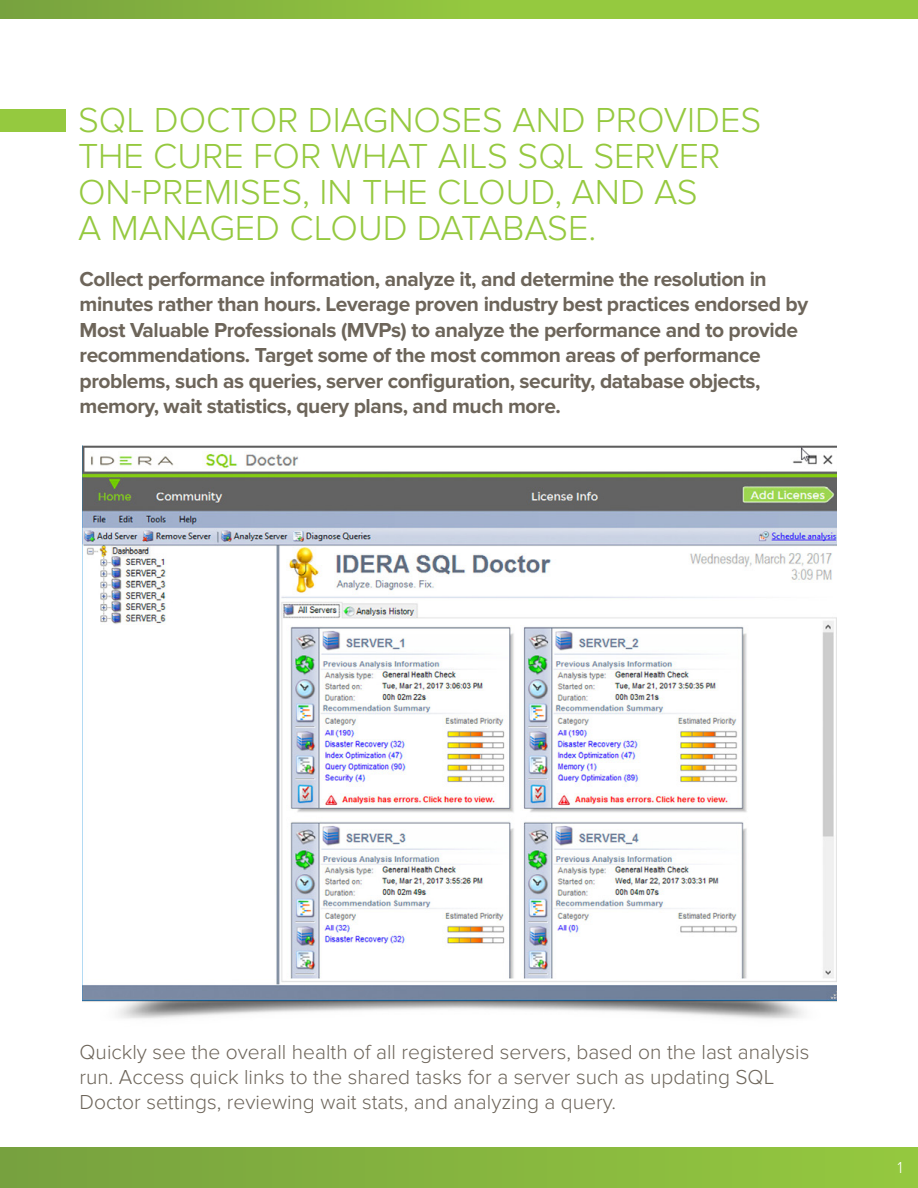
<style>
.page{position:relative;width:918px;height:1188px;background:#fff}
.page>*{position:absolute;margin:0;border:0;box-sizing:border-box;transform-origin:0 0}
.t1{font:300 36px/36px "Proxima Nova";color:#95c93f}
.t2{font:700 21px/25.5px "Proxima Nova";letter-spacing:-.02em;color:#6d655a}
.t3{font:300 21px/25.2px "Proxima Nova";color:#6d655a}
.t4{font:300 16.5px "Proxima Nova";color:#fff}
</style>
<div class="page">
<div style="left:0;top:1148px;width:918px;height:40px;background:linear-gradient(to right,#77a13f,#95c83f)"></div>
<div style="left:0;top:0;width:918px;height:19px;background:linear-gradient(to right,#7eaa3f,#9cd33f)"></div>
<div style="left:0;top:109px;width:66px;height:23px;background:#95c93f"></div>
<img style="left:82px;top:445px;width:755px;height:574px">
<h1 class="t1" style="left:78px;top:102px;width:685px">SQL DOCTOR DIAGNOSES AND PROVIDES<br>THE CURE FOR WHAT AILS SQL SERVER<br>ON-PREMISES, IN THE CLOUD, AND AS<br>A MANAGED CLOUD DATABASE.</h1>
<p class="t2" style="left:80px;top:266px;width:730px">Collect performance information, analyze it, and determine the resolution in minutes rather than hours. Leverage proven industry best practices endorsed by Most Valuable Professionals (MVPs) to analyze the performance and to provide recommendations. Target some of the most common areas of performance problems, such as queries, server configuration, security, database objects, memory, wait statistics, query plans, and much more.</p>
<p class="t3" style="left:80px;top:1040px;width:731px">Quickly see the overall health of all registered servers, based on the last analysis run. Access quick links to the shared tasks for a server such as updating SQL<br>Doctor settings, reviewing wait stats, and analyzing a query.</p>
<p class="t4" style="left:898px;top:1158px;width:7px">1</p>
</div>
